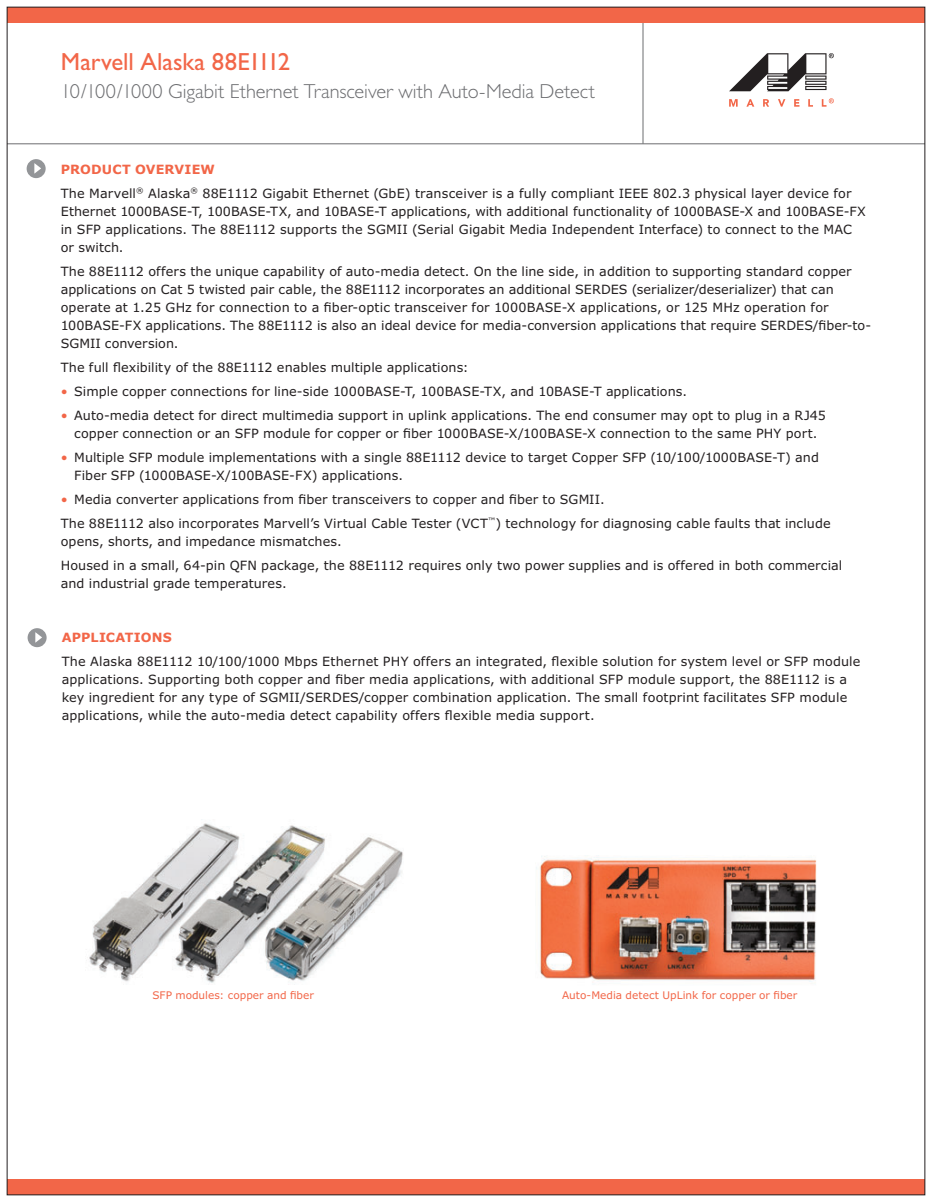
<style>
.page{position:relative;width:932px;height:1202px;background:#fff}
.page>*{position:absolute;margin:0;border:0;box-sizing:border-box;transform-origin:0 0}
.t1{font:24.75px "Gill Sans";letter-spacing:-.005em;color:#f26648}
.t2{font:300 20.25px "Gill Sans";color:#6c6d70}
.t3{font:12.75px/18px "Verdana";letter-spacing:.005em;color:#231f20}
.t4{font:700 12.75px "Verdana";letter-spacing:.015em;color:#f26648}
.t5{font:10.5px "Verdana";letter-spacing:.005em;color:#f26648}
.s1{font-weight:700;color:#f26648}
.s2{color:#f26648}
</style>
<div class="page">
<div style="left:0;top:1179px;width:932px;height:23px;background:#f26648"></div>
<hr style="left:642px;top:22px;width:1px;height:122px;background:#6c6d70">
<svg style="left:729px;top:99px;width:8px;height:8px"></svg>
<svg style="left:746px;top:99px;width:8px;height:8px"></svg>
<svg style="left:763px;top:99px;width:6px;height:8px"></svg>
<svg style="left:778px;top:99px;width:7px;height:8px"></svg>
<svg style="left:794px;top:99px;width:5px;height:8px"></svg>
<svg style="left:808px;top:99px;width:5px;height:8px"></svg>
<svg style="left:821px;top:98px;width:12px;height:9px"></svg>
<svg style="left:729px;top:53px;width:104px;height:38px"></svg>
<div style="left:0;top:0;width:932px;height:22px;background:#f26648"></div>
<hr style="left:0;top:143px;width:932px;height:1px;background:#6c6d70">
<div style="left:27px;top:159px;width:19px;height:19px;background:#939598;border-radius:50%"></div>
<svg style="left:34px;top:163px;width:7px;height:11px"></svg>
<div style="left:28px;top:628px;width:19px;height:19px;background:#939598;border-radius:50%"></div>
<svg style="left:35px;top:632px;width:7px;height:10px"></svg>
<img style="left:89px;top:823px;width:314px;height:160px">
<img style="left:536px;top:855px;width:280px;height:128px">
<div style="left:0;top:0;width:932px;height:7px;background:#fff"></div>
<div style="left:0;top:1195px;width:932px;height:7px;background:#fff"></div>
<div style="left:0;top:0;width:7px;height:1202px;background:#fff"></div>
<div style="left:925px;top:0;width:7px;height:1202px;background:#fff"></div>
<h1 class="t1" style="left:61px;top:54px;width:231px">Marvell Alaska 88E1112</h1>
<h2 class="t2" style="left:61px;top:84px;width:535px">10/100/1000 Gigabit Ethernet Transceiver with Auto-Media Detect</h2>
<p class="t3" style="left:61px;top:158px;width:792px;line-height:24px"><span class="s1">PRODUCT OVERVIEW<br></span>The Marvell<sup>®</sup> Alaska<sup>®</sup> 88E1112 Gigabit Ethernet (GbE) transceiver is a fully compliant IEEE 802.3 physical layer device for</p>
<p class="t3" style="left:61px;top:203px;width:806px">Ethernet 1000BASE-T, 100BASE-TX, and 10BASE-T applications, with additional functionality of 1000BASE-X and 100BASE-FX in SFP applications. The 88E1112 supports the SGMII (Serial Gigabit Media Independent Interface) to connect to the MAC or switch.</p>
<p class="t3" style="left:61px;top:263px;width:812px">The 88E1112 offers the unique capability of auto-media detect. On the line side, in addition to supporting standard copper applications on Cat 5 twisted pair cable, the 88E1112 incorporates an additional SERDES (serializer/deserializer) that can operate at 1.25 GHz for connection to a fiber-optic transceiver for 1000BASE-X applications, or 125 MHz operation for 100BASE-FX applications. The 88E1112 is also an ideal device for media-conversion applications that require SERDES/fiber-to-SGMII conversion.</p>
<p class="t3" style="left:61px;top:359px;width:409px">The full flexibility of the 88E1112 enables multiple applications:</p>
<p class="t3" style="left:61px;top:383px;width:628px"><span class="s2">•</span> Simple copper connections for line-side 1000BASE-T, 100BASE-TX, and 10BASE-T applications.</p>
<p class="t3" style="left:61px;top:407px;width:766px;text-align:center"><span class="s2">•</span> Auto-media detect for direct multimedia support in uplink applications. The end consumer may opt to plug in a RJ45 copper connection or an SFP module for copper or fiber 1000BASE-X/100BASE-X connection to the same PHY port.</p>
<p class="t3" style="left:74px;top:449px;width:746px;text-indent:-13px"><span class="s2">•</span> Multiple SFP module implementations with a single 88E1112 device to target Copper SFP (10/100/1000BASE-T) and<br>Fiber SFP (1000BASE-X/100BASE-FX) applications.</p>
<p class="t3" style="left:61px;top:488px;width:771px;line-height:24px"><span class="s2">•</span> Media converter applications from fiber transceivers to copper and fiber to SGMII.<br>The 88E1112 also incorporates Marvell’s Virtual Cable Tester (VCT<sup>™</sup>) technology for diagnosing cable faults that include</p>
<p class="t3" style="left:61px;top:530px;width:783px;line-height:24px">opens, shorts, and impedance mismatches.<br>Housed in a small, 64-pin QFN package, the 88E1112 requires only two power supplies and is offered in both commercial</p>
<p class="t3" style="left:61px;top:575px;width:227px">and industrial grade temperatures.</p>
<p class="t4" style="left:62px;top:630px;width:111px">APPLICATIONS</p>
<p class="t3" style="left:62px;top:654px;width:800px">The Alaska 88E1112 10/100/1000 Mbps Ethernet PHY offers an integrated, flexible solution for system level or SFP module applications. Supporting both copper and fiber media applications, with additional SFP module support, the 88E1112 is a key ingredient for any type of SGMII/SERDES/copper combination application. The small footprint facilitates SFP module applications, while the auto-media detect capability offers flexible media support.</p>
<p class="t5" style="left:152px;top:991px;width:163px">SFP modules: copper and fiber</p>
<p class="t5" style="left:562px;top:991px;width:237px">Auto-Media detect UpLink for copper or fiber</p>
</div>
